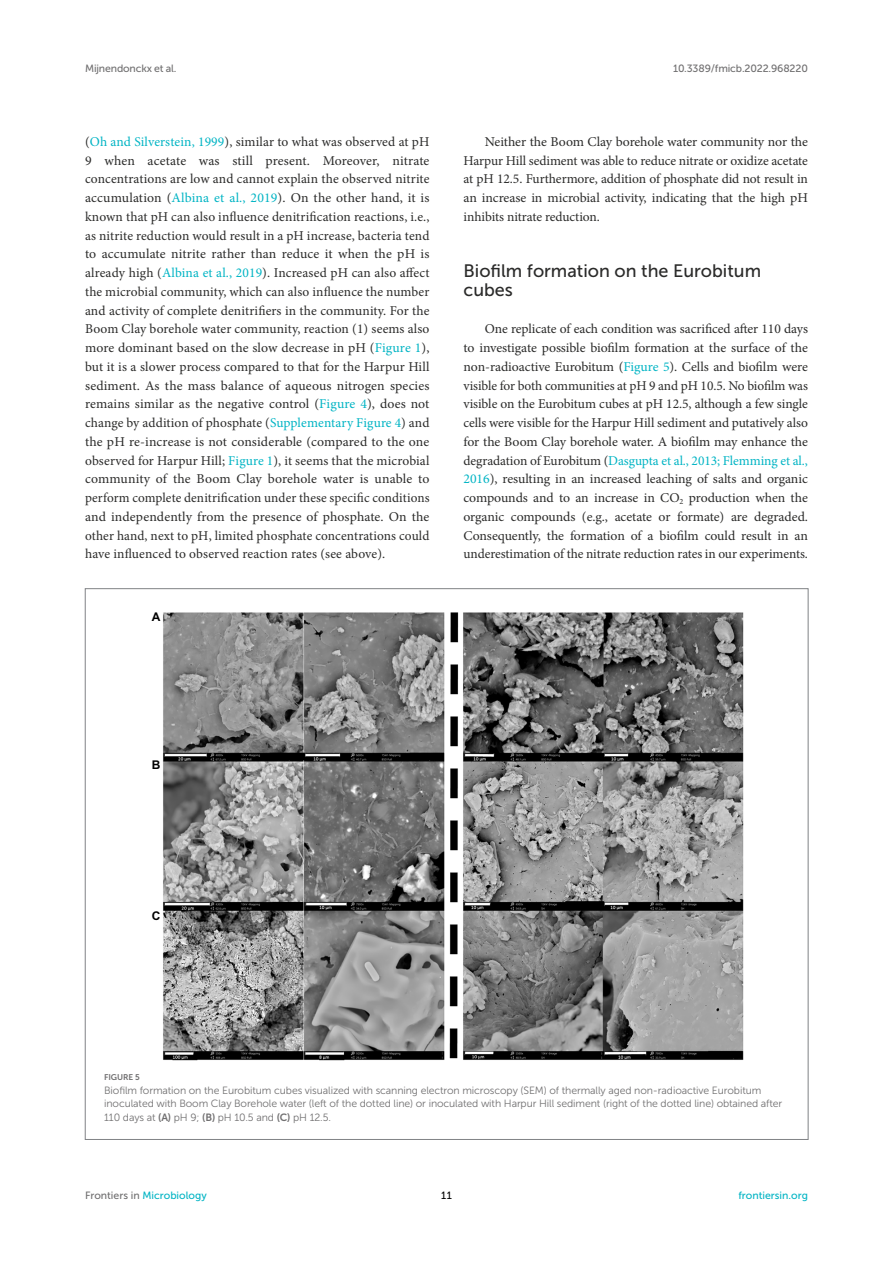
<style>
.page{position:relative;width:893px;height:1263px;background:#fff}
.page>*{position:absolute;margin:0;border:0;box-sizing:border-box;transform-origin:0 0}
.HEAD_2{font:18px/18.8px "Museo Sans 500";color:#2b2b2a}
.TEXT{font:13.5px/18.8px "Minion Pro";color:#2b2b2a;text-align:justify}
.TEXT_FLUSH{font:13.5px/18.8px "Minion Pro";letter-spacing:-.005em;color:#2b2b2a;text-align:justify}
.t1{font:700 12px "Arial";color:#000}
.FIG_LEG{font:10.5px/13.5px "Museo Sans 300";letter-spacing:-.01em;color:#706f70}
.t2{font:10.5px "Museo Sans 500";letter-spacing:-.015em;color:#706f70}
.t3{font:10.5px "Museo Sans 500";color:#00b4c4}
.t4{font:10.5px "Museo Sans 500";color:#000}
.FIG_HD{font:8.25px "Museo Sans 700";letter-spacing:-.01em;color:#706f70}
.s1{color:#00b4c4}
.s2{font-family:"Museo Sans 700"}
.s3{color:#706f70}
</style>
<div class="page">
<img style="left:163px;top:612px;width:581px;height:449px">
<p class="t2" style="left:85px;top:63px;width:93px">Mijnendonckx et al.</p>
<p class="t2" style="left:673px;top:63px;width:136px">10.3389/fmicb.2022.968220</p>
<p class="TEXT" style="left:85px;top:132px;width:346px">(<span class="s1">Oh and Silverstein, 1999</span>), similar to what was observed at pH 9 when acetate was still present. Moreover, nitrate concentrations are low and cannot explain the observed nitrite accumulation (<span class="s1">Albina et al., 2019</span>). On the other hand, it is known that pH can also influence denitrification reactions, i.e., as nitrite reduction would result in a pH increase, bacteria tend to accumulate nitrite rather than reduce it when the pH is already high (<span class="s1">Albina et al., 2019</span>). Increased pH can also affect the microbial community, which can also influence the number and activity of complete denitrifiers in the community. For the Boom Clay borehole water community, reaction (1) seems also more dominant based on the slow decrease in pH (<span class="s1">Figure 1</span>), but it is a slower process compared to that for the Harpur Hill sediment. As the mass balance of aqueous nitrogen species remains similar as the negative control (<span class="s1">Figure 4</span>), does not change by addition of phosphate (<span class="s1">Supplementary Figure 4</span>) and the pH re-increase is not considerable (compared to the one observed for Harpur Hill; <span class="s1">Figure 1</span>), it seems that the microbial community of the Boom Clay borehole water is unable to perform complete denitrification under these specific conditions and independently from the presence of phosphate. On the other hand, next to pH, limited phosphate concentrations could have influenced to observed reaction rates (see above).</p>
<p class="TEXT" style="left:463px;top:132px;width:346px;text-indent:21px">Neither the Boom Clay borehole water community nor the Harpur Hill sediment was able to reduce nitrate or oxidize acetate at pH 12.5. Furthermore, addition of phosphate did not result in an increase in microbial activity, indicating that the high pH inhibits nitrate reduction.</p>
<p class="HEAD_2" style="left:463px;top:261px;width:299px">Biofilm formation on the Eurobitum cubes</p>
<p class="TEXT_FLUSH" style="left:463px;top:320px;width:346px;text-indent:21px">One replicate of each condition was sacrificed after 110 days to investigate possible biofilm formation at the surface of the non-radioactive Eurobitum (<span class="s1">Figure 5</span>). Cells and biofilm were visible for both communities at pH 9 and pH 10.5. No biofilm was visible on the Eurobitum cubes at pH 12.5, although a few single cells were visible for the Harpur Hill sediment and putatively also for the Boom Clay borehole water. A biofilm may enhance the degradation of Eurobitum (<span class="s1">Dasgupta et al., 2013; Flemming et al., 2016</span>), resulting in an increased leaching of salts and organic compounds and to an increase in CO<sub>2</sub> production when the organic compounds (e.g., acetate or formate) are degraded.<br>Consequently, the formation of a biofilm could result in an underestimation of the nitrate reduction rates in our experiments.</p>
<p class="t1" style="left:152px;top:608px;width:10px">A</p>
<p class="t1" style="left:152px;top:756px;width:10px">B</p>
<p class="t1" style="left:152px;top:907px;width:10px">C</p>
<p class="FIG_HD" style="left:104px;top:1072px;width:37px">FIGURE 5</p>
<p class="FIG_LEG" style="left:104px;top:1083px;width:680px">Biofilm formation on the Eurobitum cubes visualized with scanning electron microscopy (SEM) of thermally aged non-radioactive Eurobitum inoculated with Boom Clay Borehole water (left of the dotted line) or inoculated with Harpur Hill sediment (right of the dotted line) obtained after<br>110 days at <span class="s2">(A)</span> pH 9; <span class="s2">(B)</span> pH 10.5 and <span class="s2">(C)</span> pH 12.5.</p>
<p class="t3" style="left:85px;top:1190px;width:123px"><span class="s3">Frontiers in</span> Microbiology</p>
<p class="t4" style="left:441px;top:1190px;width:12px">11</p>
<p class="t3" style="left:738px;top:1190px;width:71px">frontiersin.org</p>
</div>
